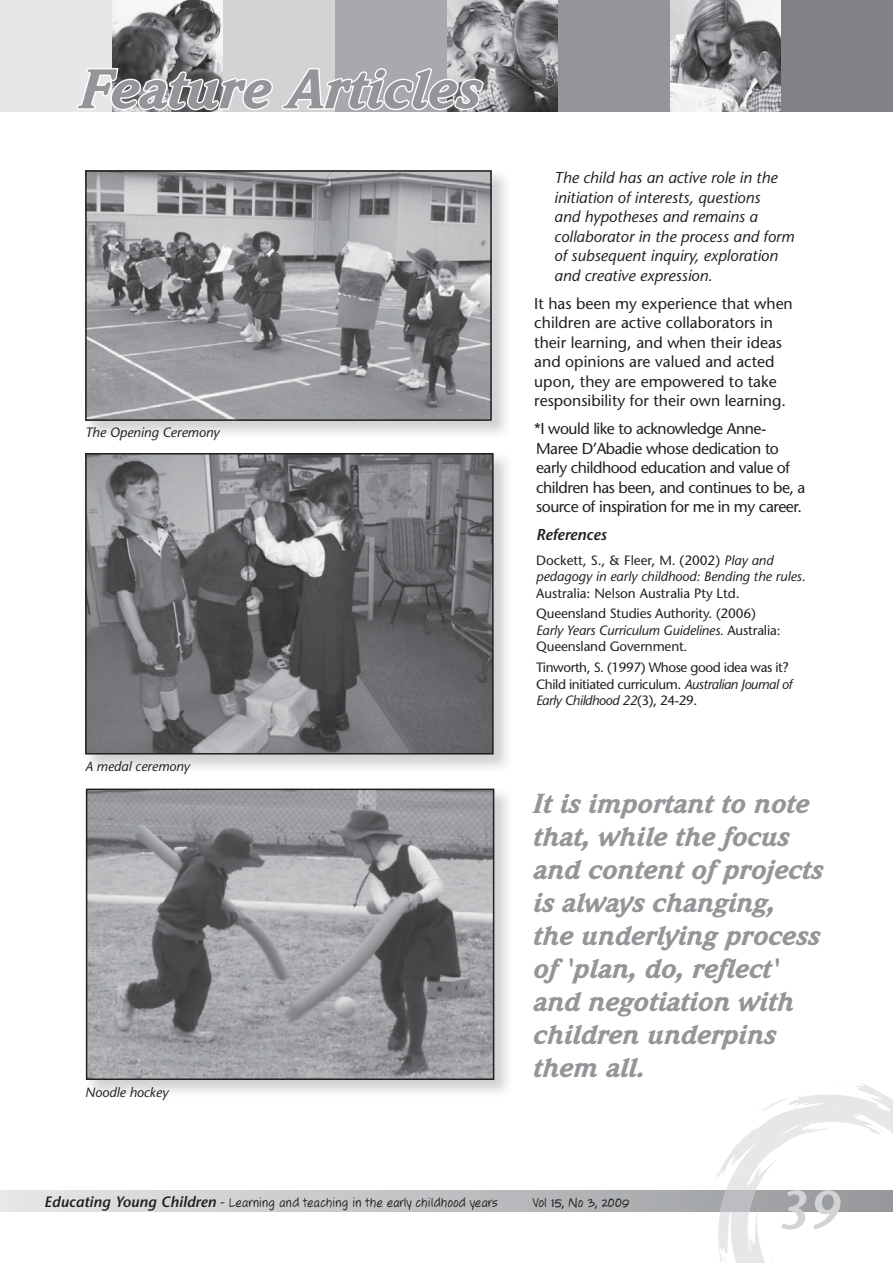
<style>
.page{position:relative;width:893px;height:1263px;background:#fff}
.page>*{position:absolute;margin:0;border:0;box-sizing:border-box;transform-origin:0 0}
.t1{font:italic 600 54px "Stone Sans";color:#d1d3d4}
.t2{font:italic 900 27px/33px "Weidemann";color:#939598}
.t3{font:15.75px/19.5px "Stone Sans";color:#231f20}
.t4{font:italic 15.75px/19.5px "Stone Sans";color:#231f20}
.t5{font:15.75px/19.5px "Stone Sans";letter-spacing:-.03em;color:#231f20}
.t6{font:italic 600 15.75px "Stone Sans";color:#231f20}
.t7{font:15px "Jotting";color:#231f20}
.t8{font:13.5px/16.5px "Stone Sans";letter-spacing:-.01em;color:#231f20}
.t9{font:13.5px/16.5px "Stone Sans";letter-spacing:-.03em;color:#231f20}
.t10{font:italic 13.5px "Stone Sans";color:#231f20}
.s1{font-style:italic}
.s2{font-family:"Stone Sans";font-weight:600;font-style:italic}
</style>
<div class="page">
<img style="left:670px;top:0;width:111px;height:112px">
<img style="left:446px;top:0;width:112px;height:112px">
<img style="left:112px;top:0;width:111px;height:112px">
<div style="left:0;top:0;width:112px;height:112px;background:#e6e7e8"></div>
<div style="left:223px;top:0;width:112px;height:112px;background:#d1d3d4"></div>
<div style="left:335px;top:0;width:111px;height:112px;background:#a7a9ac"></div>
<div style="left:558px;top:0;width:112px;height:112px;background:#939598"></div>
<div style="left:781px;top:0;width:112px;height:112px;background:#808285"></div>
<svg style="left:0;top:1191px;width:710px;height:21px;background:#c5c7c9"></svg>
<svg style="left:710px;top:1083px;width:183px;height:180px"></svg>
<svg style="left:77px;top:68px;width:196px;height:42px"></svg>
<svg style="left:282px;top:68px;width:202px;height:42px"></svg>
<img style="left:85px;top:788px;width:423px;height:305px">
<img style="left:89px;top:791px;width:402px;height:286px">
<div style="left:86px;top:788px;width:408px;height:292px;border:2px solid #231f20"></div>
<img style="left:88px;top:173px;width:401px;height:245px">
<div style="left:85px;top:170px;width:407px;height:251px;border:2px solid #231f20"></div>
<img style="left:88px;top:456px;width:403px;height:295px">
<div style="left:85px;top:453px;width:409px;height:301px;border:2px solid #231f20"></div>
<p class="t10" style="left:85px;top:427px;width:136px">The Opening Ceremony</p>
<p class="t10" style="left:85px;top:761px;width:106px">A medal ceremony</p>
<p class="t10" style="left:85px;top:1087px;width:85px">Noodle hockey</p>
<p class="t4" style="left:554px;top:170px;width:241px">The child has an active role in the initiation of interests, questions<br>and hypotheses and remains a collaborator in the process and form of subsequent inquiry, exploration and creative expression.</p>
<p class="t3" style="left:534px;top:295px;width:260px">It has been my experience that when children are active collaborators in their learning, and when their ideas and opinions are valued and acted upon, they are empowered to take responsibility for their own learning.</p>
<p class="t5" style="left:534px;top:421px;width:273px">*I would like to acknowledge Anne-Maree D’Abadie whose dedication to early childhood education and value of children has been, and continues to be, a source of inspiration for me in my career.</p>
<p class="t6" style="left:536px;top:528px;width:72px">References</p>
<p class="t8" style="left:536px;top:553px;width:271px">Dockett, S., &amp; Fleer, M. (2002) <span class="s1">Play and pedagogy in early childhood: Bending the rules</span>.<br>Australia: Nelson Australia Pty Ltd.</p>
<p class="t8" style="left:536px;top:607px;width:246px">Queensland Studies Authority. (2006)<br><span class="s1">Early Years Curriculum Guidelines.</span> Australia:<br>Queensland Government.</p>
<p class="t9" style="left:536px;top:661px;width:258px">Tinworth, S. (1997) Whose good idea was it?<br>Child initiated curriculum. <span class="s1">Australian Journal of<br>Early Childhood 22</span>(3), 24-29.</p>
<h2 class="t2" style="left:531px;top:790px;width:291px">It is important to note that, while the focus and content of projects is always changing,<br>the underlying process of 'plan, do, reflect' and negotiation with children underpins them all.</h2>
<p class="t7" style="left:44px;top:1193px;width:455px"><span class="s2">Educating Young Children</span> - Learning and teaching in the early childhood years</p>
<p class="t7" style="left:532px;top:1193px;width:99px">Vol 15, No 3, 2009</p>
<h1 class="t1" style="left:777px;top:1189px;width:63px">39</h1>
</div>
